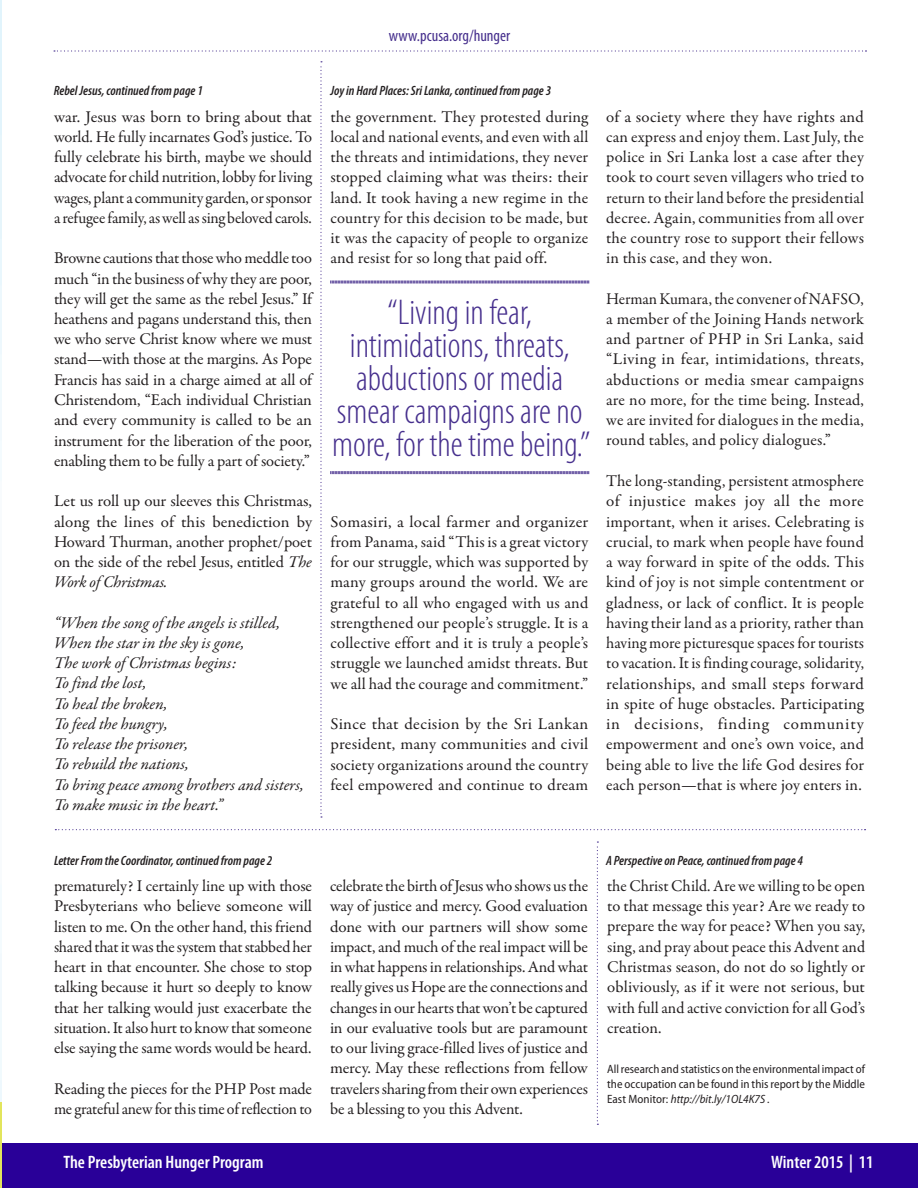
<style>
.page{position:relative;width:918px;height:1188px;background:#fff}
.page>*{position:absolute;margin:0;border:0;box-sizing:border-box;transform-origin:0 0}
.pull_Quote{font:300 condensed 36px/33px "Myriad Pro";color:#462f8d;text-align:center}
.t1{font:600 condensed 18px "Myriad Pro";color:#fff}
.Body{font:16.5px/20.2px "Garamond Premr Pro";color:#231f20;text-align:justify}
.Body-2{font:italic 16.5px/20.2px "Garamond Premr Pro";letter-spacing:-.005em;color:#231f20}
.t2{font:condensed 16.5px "Myriad Pro";color:#462f8d}
.Continued{font:italic 600 condensed 13.5px "Myriad Pro";color:#231f20}
.Note_s{font:semi-condensed 12px/15px "Myriad Pro";letter-spacing:.005em;color:#231f20;text-align:justify}
.s1{font-style:italic}
</style>
<div class="page">
<svg style="left:54px;top:50px;width:813px;height:2px"></svg>
<div style="left:0;top:1143px;width:918px;height:45px;background:#290098"></div>
<img style="left:0;top:0;width:2px;height:1103px">
<hr style="left:0;top:1103px;width:2px;height:85px;background:#e2e55c">
<svg style="left:55px;top:829px;width:811px;height:1px"></svg>
<svg style="left:320px;top:61px;width:2px;height:757px"></svg>
<svg style="left:597px;top:841px;width:1px;height:284px"></svg>
<svg style="left:330px;top:280px;width:259px;height:4px"></svg>
<svg style="left:330px;top:471px;width:259px;height:3px"></svg>
<p class="t2" style="left:389px;top:26px;width:123px">www.pcusa.org/hunger</p>
<p class="Continued" style="left:54px;top:82px;width:151px">Rebel Jesus, continued from page 1</p>
<p class="Body" style="left:54px;top:107px;width:260px">war. Jesus was born to bring about that world. He fully incarnates God’s justice. To fully celebrate his birth, maybe we should advocate for child nutrition, lobby for living wages, plant a community garden, or sponsor a refugee family, as well as sing beloved carols.</p>
<p class="Body" style="left:54px;top:248px;width:260px">Browne cautions that those who meddle too much “in the business of why they are poor, they will get the same as the rebel Jesus.” If heathens and pagans understand this, then we who serve Christ know where we must stand—with those at the margins. As Pope Francis has said in a charge aimed at all of Christendom, “Each individual Christian and every community is called to be an instrument for the liberation of the poor, enabling them to be fully a part of society.”</p>
<p class="Body" style="left:54px;top:491px;width:260px">Let us roll up our sleeves this Christmas, along the lines of this benediction by Howard Thurman, another prophet/poet on the side of the rebel Jesus, entitled <span class="s1">The Work of Christmas.</span></p>
<p class="Body-2" style="left:54px;top:613px;width:251px">“When the song of the angels is stilled,<br>When the star in the sky is gone,<br>The work of Christmas begins:<br>To find the lost,<br>To heal the broken,<br>To feed the hungry,<br>To release the prisoner,<br>To rebuild the nations,<br>To bring peace among brothers and sisters,<br>To make music in the heart.”</p>
<p class="Continued" style="left:330px;top:82px;width:222px">Joy in Hard Places: Sri Lanka, continued from page 3</p>
<p class="Body" style="left:330px;top:107px;width:259px">the government. They protested during local and national events, and even with all the threats and intimidations, they never stopped claiming what was theirs: their land. It took having a new regime in the country for this decision to be made, but it was the capacity of people to organize and resist for so long that paid off.</p>
<p class="pull_Quote" style="left:332px;top:295px;width:260px">“Living in fear, intimidations, threats, abductions or media smear campaigns are no more, for the time being.”</p>
<p class="Body" style="left:330px;top:512px;width:259px">Somasiri, a local farmer and organizer from Panama, said “This is a great victory for our struggle, which was supported by many groups around the world. We are grateful to all who engaged with us and strengthened our people’s struggle. It is a collective effort and it is truly a people’s struggle we launched amidst threats. But we all had the courage and commitment.”</p>
<p class="Body" style="left:330px;top:714px;width:259px">Since that decision by the Sri Lankan president, many communities and civil society organizations around the country feel empowered and continue to dream</p>
<p class="Body" style="left:606px;top:107px;width:259px">of a society where they have rights and can express and enjoy them. Last July, the police in Sri Lanka lost a case after they took to court seven villagers who tried to return to their land before the presidential decree. Again, communities from all over the country rose to support their fellows in this case, and they won.</p>
<p class="Body" style="left:606px;top:289px;width:259px">Herman Kumara, the convener of NAFSO, a member of the Joining Hands network and partner of PHP in Sri Lanka, said “Living in fear, intimidations, threats, abductions or media smear campaigns are no more, for the time being. Instead, we are invited for dialogues in the media, round tables, and policy dialogues.”</p>
<p class="Body" style="left:606px;top:471px;width:259px">The long-standing, persistent atmosphere of injustice makes joy all the more important, when it arises. Celebrating is crucial, to mark when people have found a way forward in spite of the odds. This kind of joy is not simple contentment or gladness, or lack of conflict. It is people having their land as a priority, rather than having more picturesque spaces for tourists to vacation. It is finding courage, solidarity, relationships, and small steps forward in spite of huge obstacles. Participating in decisions, finding community empowerment and one’s own voice, and being able to live the life God desires for each person—that is where joy enters in.</p>
<p class="Continued" style="left:54px;top:852px;width:220px">Letter From the Coordinator, continued from page 2</p>
<p class="Continued" style="left:606px;top:852px;width:199px">A Perspective on Peace, continued from page 4</p>
<p class="Body" style="left:54px;top:876px;width:260px">prematurely? I certainly line up with those Presbyterians who believe someone will listen to me. On the other hand, this friend shared that it was the system that stabbed her heart in that encounter. She chose to stop talking because it hurt so deeply to know that her talking would just exacerbate the situation. It also hurt to know that someone else saying the same words would be heard.</p>
<p class="Body" style="left:54px;top:1079px;width:260px">Reading the pieces for the PHP Post made me grateful anew for this time of reflection to</p>
<p class="Body" style="left:330px;top:876px;width:260px">celebrate the birth of Jesus who shows us the way of justice and mercy. Good evaluation done with our partners will show some impact, and much of the real impact will be in what happens in relationships. And what really gives us Hope are the connections and changes in our hearts that won’t be captured in our evaluative tools but are paramount to our living grace-filled lives of justice and mercy. May these reflections from fellow travelers sharing from their own experiences be a blessing to you this Advent.</p>
<p class="Body" style="left:607px;top:876px;width:260px">the Christ Child. Are we willing to be open to that message this year? Are we ready to prepare the way for peace? When you say, sing, and pray about peace this Advent and Christmas season, do not do so lightly or obliviously, as if it were not serious, but with full and active conviction for all God’s creation.</p>
<p class="Note_s" style="left:607px;top:1062px;width:259px">All research and statistics on the environmental impact of the occupation can be found in this report by the Middle East Monitor: <span class="s1">http://bit.ly/1OL4K7S .</span></p>
<p class="t1" style="left:63px;top:1151px;width:202px">The Presbyterian Hunger Program</p>
<p class="t1" style="left:771px;top:1151px;width:104px">Winter 2015 | 11</p>
</div>
